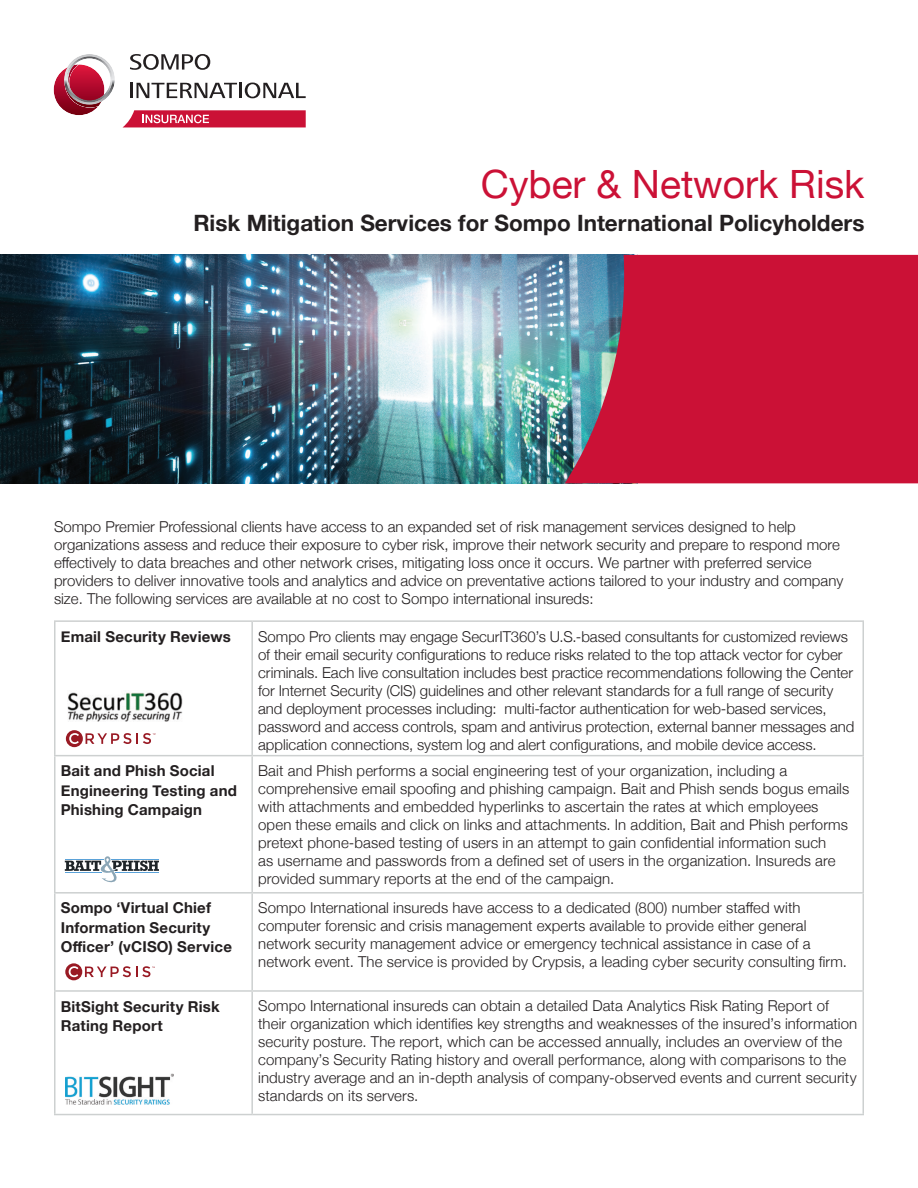
<style>
.page{position:relative;width:918px;height:1188px;background:#fff}
.page>*{position:absolute;margin:0;border:0;box-sizing:border-box;transform-origin:0 0}
.t1{font:39px "Helvetica Neue";color:#cb1136}
.t2{font:700 22.5px "Helvetica Neue";color:#231f20}
.t3{font:300 15px/18px "Helvetica Neue";color:#231f20}
.t4{font:700 15px/19.5px "Helvetica Neue";letter-spacing:.015em;color:#231f20}
</style>
<div class="page">
<hr style="left:54px;top:620px;width:198px;height:2px;background:#cdd0d0">
<hr style="left:54px;top:622px;width:2px;height:133px;background:#cdd0d0">
<hr style="left:252px;top:620px;width:612px;height:2px;background:#cdd0d0">
<hr style="left:251px;top:622px;width:2px;height:133px;background:#cdd0d0">
<hr style="left:863px;top:622px;width:1px;height:133px;background:#cdd0d0">
<hr style="left:54px;top:755px;width:198px;height:1px;background:#cdd0d0">
<hr style="left:54px;top:756px;width:2px;height:136px;background:#cdd0d0">
<hr style="left:252px;top:755px;width:612px;height:1px;background:#cdd0d0">
<hr style="left:251px;top:756px;width:2px;height:136px;background:#cdd0d0">
<hr style="left:863px;top:756px;width:1px;height:136px;background:#cdd0d0">
<hr style="left:54px;top:892px;width:198px;height:2px;background:#cdd0d0">
<hr style="left:54px;top:894px;width:2px;height:96px;background:#cdd0d0">
<hr style="left:252px;top:892px;width:612px;height:2px;background:#cdd0d0">
<hr style="left:251px;top:894px;width:2px;height:96px;background:#cdd0d0">
<hr style="left:863px;top:894px;width:1px;height:96px;background:#cdd0d0">
<hr style="left:54px;top:990px;width:198px;height:2px;background:#cdd0d0">
<hr style="left:54px;top:992px;width:2px;height:122px;background:#cdd0d0">
<hr style="left:252px;top:990px;width:612px;height:2px;background:#cdd0d0">
<hr style="left:251px;top:992px;width:2px;height:122px;background:#cdd0d0">
<hr style="left:863px;top:992px;width:1px;height:122px;background:#cdd0d0">
<hr style="left:54px;top:1114px;width:198px;height:1px;background:#cdd0d0">
<hr style="left:252px;top:1114px;width:612px;height:1px;background:#cdd0d0">
<img style="left:0;top:255px;width:565px;height:228px">
<svg style="left:565px;top:255px;width:353px;height:228px;background:#be2144"></svg>
<svg style="left:130px;top:54px;width:80px;height:16px"></svg>
<hr style="left:239px;top:83px;width:3px;height:15px;background:#231f20">
<hr style="left:130px;top:83px;width:3px;height:15px;background:#231f20">
<svg style="left:245px;top:83px;width:61px;height:15px"></svg>
<svg style="left:137px;top:83px;width:100px;height:15px"></svg>
<svg style="left:123px;top:110px;width:183px;height:17px;background:#d23151"></svg>
<svg style="left:54px;top:54px;width:61px;height:61px"></svg>
<svg style="left:65px;top:856px;width:94px;height:27px"></svg>
<svg style="left:65px;top:963px;width:17px;height:17px"></svg>
<svg style="left:69px;top:966px;width:9px;height:11px"></svg>
<svg style="left:85px;top:966px;width:70px;height:11px"></svg>
<div style="left:66px;top:730px;width:17px;height:17px;background:#991a24;border-radius:50%"></div>
<svg style="left:69px;top:733px;width:10px;height:11px"></svg>
<svg style="left:86px;top:733px;width:69px;height:11px"></svg>
<img style="left:67px;top:692px;width:116px;height:30px">
<img style="left:66px;top:1074px;width:107px;height:30px">
<h1 class="t1" style="left:481px;top:170px;width:385px">Cyber &amp; Network Risk</h1>
<h2 class="t2" style="left:193px;top:214px;width:673px">Risk Mitigation Services for Sompo International Policyholders</h2>
<p class="t3" style="left:54px;top:519px;width:791px">Sompo Premier Professional clients have access to an expanded set of risk management services designed to help organizations assess and reduce their exposure to cyber risk, improve their network security and prepare to respond more effectively to data breaches and other network crises, mitigating loss once it occurs. We partner with preferred service providers to deliver innovative tools and analytics and advice on preventative actions tailored to your industry and company size. The following services are available at no cost to Sompo international insureds:</p>
<p class="t4" style="left:61px;top:628px;width:171px">Email Security Reviews</p>
<p class="t3" style="left:258px;top:626px;width:598px">Sompo Pro clients may engage SecurIT360’s U.S.-based consultants for customized reviews of their email security configurations to reduce risks related to the top attack vector for cyber criminals. Each live consultation includes best practice recommendations following the Center for Internet Security (CIS) guidelines and other relevant standards for a full range of security and deployment processes including: multi-factor authentication for web-based services, password and access controls, spam and antivirus protection, external banner messages and application connections, system log and alert configurations, and mobile device access.</p>
<p class="t4" style="left:61px;top:763px;width:178px">Bait and Phish Social<br>Engineering Testing and<br>Phishing Campaign</p>
<p class="t3" style="left:258px;top:763px;width:593px">Bait and Phish performs a social engineering test of your organization, including a comprehensive email spoofing and phishing campaign. Bait and Phish sends bogus emails with attachments and embedded hyperlinks to ascertain the rates at which employees open these emails and click on links and attachments. In addition, Bait and Phish performs pretext phone-based testing of users in an attempt to gain confidential information such<br>as username and passwords from a defined set of users in the organization. Insureds are provided summary reports at the end of the campaign.</p>
<p class="t4" style="left:61px;top:900px;width:173px">Sompo ‘Virtual Chief<br>Information Security<br>Officer’ (vCISO) Service</p>
<p class="t3" style="left:258px;top:898px;width:590px">Sompo International insureds have access to a dedicated (800) number staffed with computer forensic and crisis management experts available to provide either general network security management advice or emergency technical assistance in case of a network event. The service is provided by Crypsis, a leading cyber security consulting firm.</p>
<p class="t4" style="left:61px;top:998px;width:160px">BitSight Security Risk<br>Rating Report</p>
<p class="t3" style="left:258px;top:999px;width:601px">Sompo International insureds can obtain a detailed Data Analytics Risk Rating Report of their organization which identifies key strengths and weaknesses of the insured’s information security posture. The report, which can be accessed annually, includes an overview of the company’s Security Rating history and overall performance, along with comparisons to the industry average and an in-depth analysis of company-observed events and current security standards on its servers.</p>
</div>
